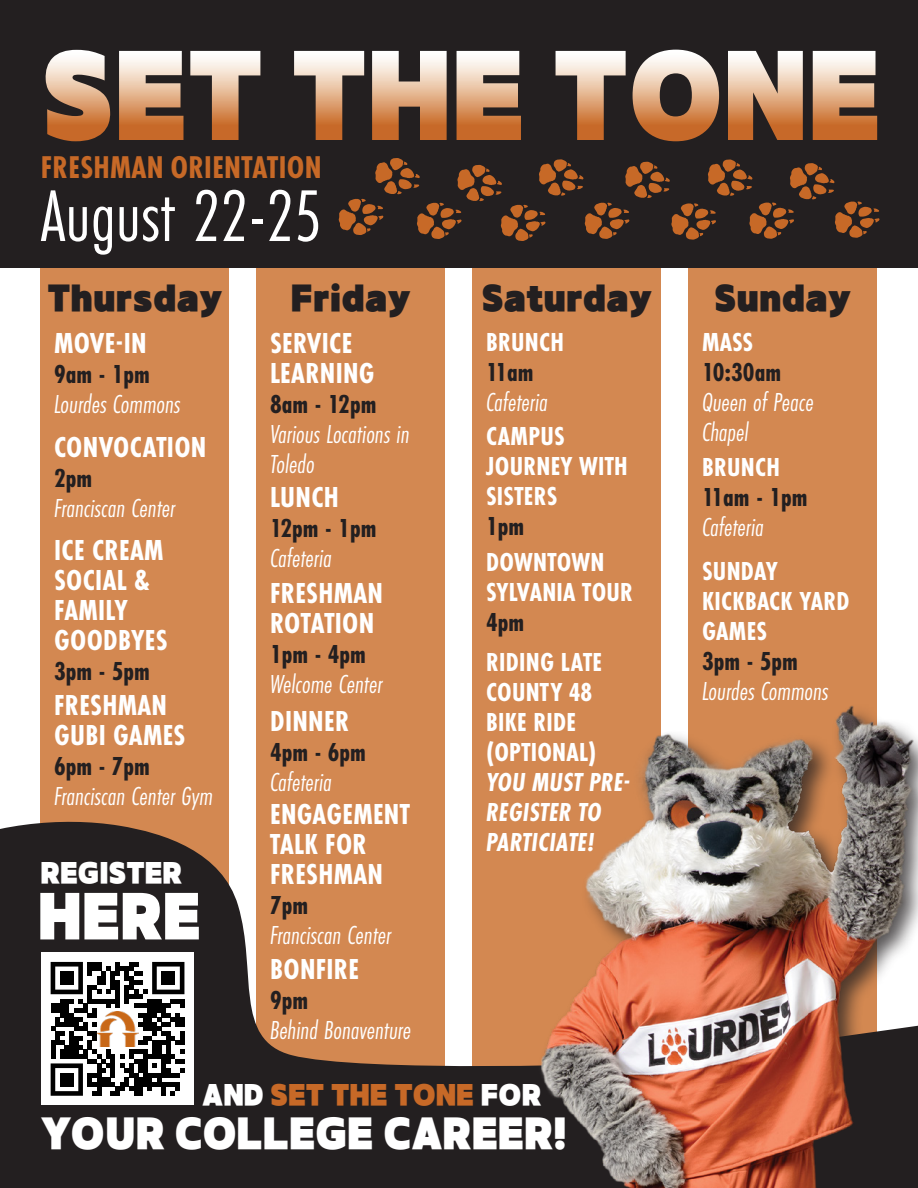
<style>
.page{position:relative;width:918px;height:1188px;background:#fff}
.page>*{position:absolute;margin:0;border:0;box-sizing:border-box;transform-origin:0 0}
.t1{font:99px "TT Supersize Bk";color:#fff}
.t2{font:75.9px "Futura PT Cond";color:#fff}
.t3{font:51.6px "TT Supersize Bk";color:#fff}
.t4{font:35.4px "TT Supersize Bk";color:#fff}
.t5{font:700 32.7px "Futura PT Cond";letter-spacing:.01em;color:#c76927}
.t6{font:700 30px/30px "Futura PT Cond";letter-spacing:.01em;color:#fff}
.t7{font:30px "TT Supersize Bk";color:#231f20}
.t8{font:italic 27px/30px "Futura PT Cond";color:#fff}
.t9{font:700 27px/30px "Futura PT Cond";letter-spacing:.01em;color:#fff}
.t10{font:700 27px "Futura PT Cond";color:#231f20}
.t11{font:24px "TT Supersize Bk";color:#c76927}
.t12{font:24px "TT Supersize Bk";color:#fff}
.s1{font-style:italic}
.s2{color:#fff}
</style>
<div class="page">
<div style="left:40px;top:268px;width:190px;height:880px;background:#d38851"></div>
<div style="left:472px;top:268px;width:190px;height:880px;background:#d38851"></div>
<div style="left:256px;top:268px;width:190px;height:880px;background:#d38851"></div>
<div style="left:688px;top:268px;width:190px;height:880px;background:#d38851"></div>
<div style="left:0;top:0;width:918px;height:268px;background:#231f20"></div>
<svg style="left:339px;top:158px;width:541px;height:83px"></svg>
<svg style="left:0;top:817px;width:518px;height:371px;fill:#231f20"></svg>
<img style="left:518px;top:700px;width:400px;height:488px">
<div style="left:41px;top:953px;width:153px;height:152px;background:#fff"></div>
<svg style="left:51px;top:962px;width:134px;height:134px"></svg>
<div style="left:60px;top:971px;width:14px;height:14px;background:#000"></div>
<div style="left:161px;top:971px;width:14px;height:14px;background:#000"></div>
<div style="left:60px;top:1073px;width:14px;height:14px;background:#000"></div>
<img style="left:97px;top:1011px;width:41px;height:35px">
<p class="t1" style="left:42px;top:45px;width:841px">SET THE TONE</p>
<p class="t5" style="left:41px;top:149px;width:282px">FRESHMAN ORIENTATION</p>
<p class="t2" style="left:41px;top:172px;width:283px">August 22-25</p>
<p class="t7" style="left:47px;top:283px;width:177px">Thursday</p>
<p class="t7" style="left:291px;top:283px;width:122px">Friday</p>
<p class="t7" style="left:482px;top:283px;width:172px">Saturday</p>
<p class="t7" style="left:715px;top:283px;width:138px">Sunday</p>
<p class="t6" style="left:54px;top:328px;width:94px">MOVE-IN</p>
<p class="t10" style="left:54px;top:358px;width:98px">9am - 1pm</p>
<p class="t8" style="left:54px;top:389px;width:128px">Lourdes Commons</p>
<p class="t6" style="left:54px;top:432px;width:154px">CONVOCATION</p>
<p class="t10" style="left:54px;top:462px;width:40px">2pm</p>
<p class="t8" style="left:54px;top:493px;width:123px">Franciscan Center</p>
<p class="t6" style="left:54px;top:536px;width:115px">ICE CREAM<br>SOCIAL &amp;<br>FAMILY<br>GOODBYES</p>
<p class="t10" style="left:54px;top:656px;width:98px">3pm - 5pm</p>
<p class="t6" style="left:54px;top:690px;width:133px">FRESHMAN<br>GUBI GAMES</p>
<p class="t10" style="left:54px;top:751px;width:98px">6pm - 7pm</p>
<p class="t8" style="left:54px;top:781px;width:160px">Franciscan Center Gym</p>
<p class="t12" style="left:40px;top:861px;width:143px">REGISTER</p>
<p class="t3" style="left:38px;top:890px;width:165px">HERE</p>
<p class="t6" style="left:270px;top:328px;width:106px">SERVICE<br>LEARNING</p>
<p class="t10" style="left:270px;top:388px;width:108px">8am - 12pm</p>
<p class="t8" style="left:270px;top:419px;width:141px">Various Locations in<br>Toledo</p>
<p class="t6" style="left:270px;top:482px;width:70px">LUNCH</p>
<p class="t10" style="left:270px;top:512px;width:108px">12pm - 1pm</p>
<p class="t8" style="left:270px;top:543px;width:63px">Cafeteria</p>
<p class="t6" style="left:270px;top:578px;width:114px">FRESHMAN<br>ROTATION</p>
<p class="t10" style="left:270px;top:639px;width:98px">1pm - 4pm</p>
<p class="t8" style="left:270px;top:670px;width:114px">Welcome Center</p>
<p class="t6" style="left:270px;top:706px;width:81px">DINNER</p>
<p class="t10" style="left:270px;top:736px;width:98px">4pm - 6pm</p>
<p class="t8" style="left:270px;top:767px;width:63px">Cafeteria</p>
<p class="t6" style="left:270px;top:799px;width:141px">ENGAGEMENT<br>TALK FOR<br>FRESHMAN</p>
<p class="t10" style="left:270px;top:889px;width:40px">7pm</p>
<p class="t8" style="left:270px;top:920px;width:123px">Franciscan Center</p>
<p class="t6" style="left:270px;top:954px;width:90px">BONFIRE</p>
<p class="t10" style="left:270px;top:984px;width:40px">9pm</p>
<p class="t8" style="left:270px;top:1015px;width:143px">Behind Bonaventure</p>
<p class="t9" style="left:486px;top:327px;width:79px">BRUNCH</p>
<p class="t10" style="left:486px;top:356px;width:49px">11am</p>
<p class="t8" style="left:486px;top:387px;width:63px">Cafeteria</p>
<p class="t9" style="left:486px;top:421px;width:143px">CAMPUS<br>JOURNEY WITH<br>SISTERS</p>
<p class="t10" style="left:486px;top:511px;width:40px">1pm</p>
<p class="t9" style="left:486px;top:547px;width:148px">DOWNTOWN<br>SYLVANIA TOUR</p>
<p class="t10" style="left:486px;top:606px;width:40px">4pm</p>
<p class="t9" style="left:486px;top:647px;width:146px">RIDING LATE<br>COUNTY 48<br>BIKE RIDE (OPTIONAL)<br><span class="s1">YOU MUST PRE-<br>REGISTER TO<br>PARTICIATE!</span></p>
<p class="t11" style="left:202px;top:1083px;width:341px"><span class="s2">AND</span> SET THE TONE <span class="s2">FOR</span></p>
<p class="t4" style="left:40px;top:1116px;width:528px">YOUR COLLEGE CAREER!</p>
<p class="t9" style="left:702px;top:327px;width:52px">MASS</p>
<p class="t10" style="left:702px;top:356px;width:81px">10:30am</p>
<p class="t8" style="left:702px;top:387px;width:113px">Queen of Peace<br>Chapel</p>
<p class="t9" style="left:702px;top:452px;width:79px">BRUNCH</p>
<p class="t10" style="left:702px;top:481px;width:107px">11am - 1pm</p>
<p class="t8" style="left:702px;top:512px;width:63px">Cafeteria</p>
<p class="t9" style="left:702px;top:556px;width:149px">SUNDAY<br>KICKBACK YARD<br>GAMES</p>
<p class="t10" style="left:702px;top:645px;width:98px">3pm - 5pm</p>
<p class="t8" style="left:702px;top:676px;width:128px">Lourdes Commons</p>
</div>
